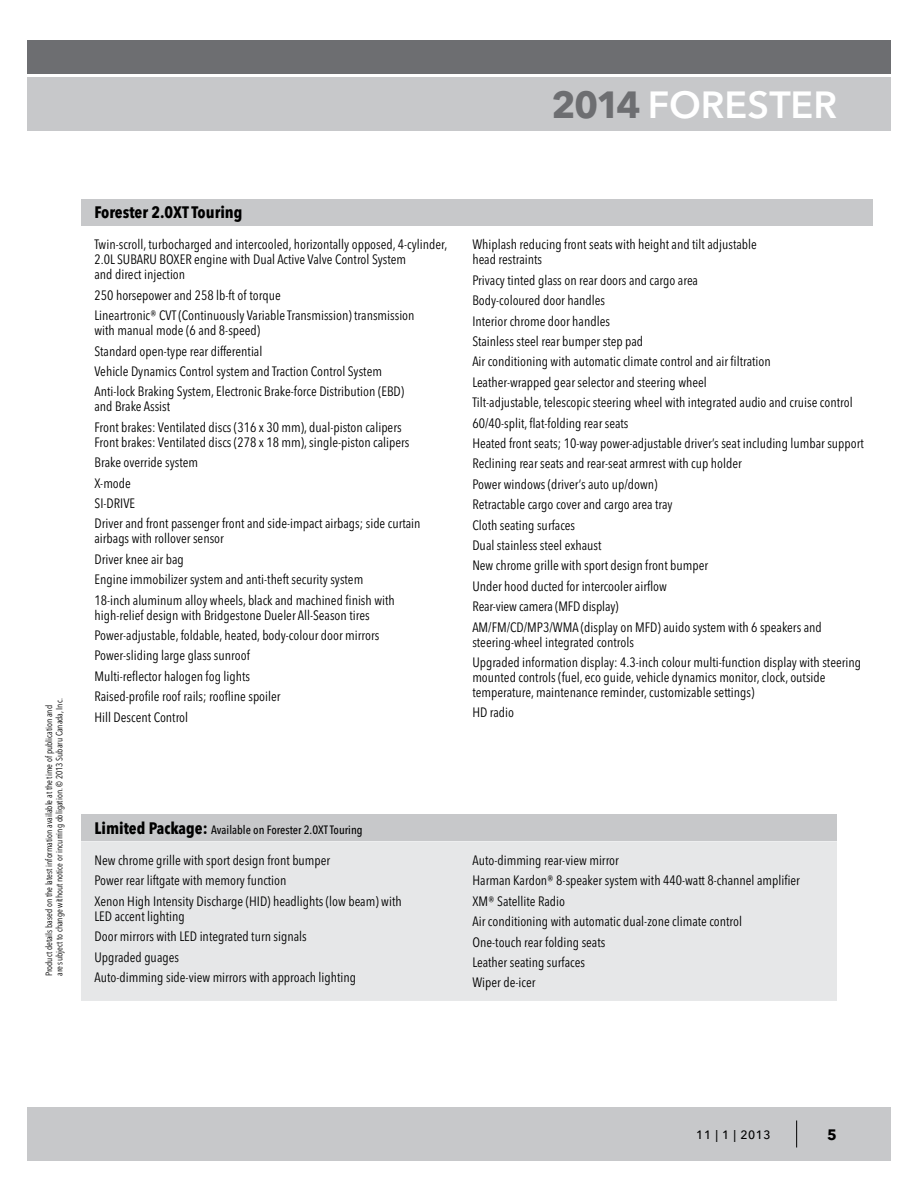
<style>
.page{position:relative;width:918px;height:1188px;background:#fff}
.page>*{position:absolute;margin:0;border:0;box-sizing:border-box;transform-origin:0 0}
.t1{font:600 37.5px "Avenir Next LT Pro";color:#fff}
.t2{font:700 condensed 16.5px "Avenir Next LT Pro";color:#000}
.t3{font:700 15px "Avenir Next LT Pro";color:#000}
.t4{font:condensed 13.5px/20.4px "Avenir Next LT Pro";color:#000}
.t5{font:500 condensed 12px "Avenir Next LT Pro";color:#000}
.t6{font:500 12px "Avenir Next LT Pro";letter-spacing:.05em;color:#000}
.t7{font:condensed 9px/10.5px "Avenir Next LT Pro";color:#000}
.s1{font-weight:700;color:#6d6e71}
.s2{font-weight:700;font-size:16.5px}
</style>
<div class="page">
<div style="left:27px;top:40px;width:864px;height:34px;background:#6d6e71"></div>
<div style="left:27px;top:77px;width:864px;height:54px;background:#c7c8ca"></div>
<div style="left:27px;top:1107px;width:864px;height:54px;background:#c7c8ca"></div>
<svg style="left:796px;top:1120px;width:1px;height:28px"></svg>
<div style="left:81px;top:199px;width:791px;height:27px;background:#c7c8ca"></div>
<div style="left:81px;top:814px;width:756px;height:27px;background:#c7c8ca"></div>
<div style="left:81px;top:841px;width:756px;height:160px;background:#e6e7e8"></div>
<h1 class="t1" style="left:552px;top:82px;width:287px"><span class="s1">2014</span> FORESTER</h1>
<p class="t7" style="left:44px;top:976px;width:279px;rotate:-90deg">Product details based on the latest information available at the time of publication and are subject to change without notice or incurring obligation. © 2013 Subaru Canada, Inc.</p>
<p class="t2" style="left:94px;top:203px;width:150px">Forester 2.0XT Touring</p>
<p class="t4" style="left:94px;top:237px;width:354px;line-height:15px">Twin-scroll, turbocharged and intercooled, horizontally opposed, 4-cylinder,<br>2.0L SUBARU BOXER engine with Dual Active Valve Control System<br>and direct injection</p>
<p class="t4" style="left:94px;top:285px;width:322px">250 horsepower and 258 lb-ft of torque<br>Lineartronic® CVT (Continuously Variable Transmission) transmission</p>
<p class="t4" style="left:94px;top:320px;width:311px">with manual mode (6 and 8-speed)<br>Standard open-type rear differential<br>Vehicle Dynamics Control system and Traction Control System Anti-lock Braking System, Electronic Brake-force Distribution (EBD)</p>
<p class="t4" style="left:94px;top:396px;width:309px">and Brake Assist<br>Front brakes: Ventilated discs (316 x 30 mm), dual-piston calipers</p>
<p class="t4" style="left:94px;top:432px;width:328px">Front brakes: Ventilated discs (278 x 18 mm), single-piston calipers Brake override system<br>X-mode<br>SI-DRIVE<br>Driver and front passenger front and side-impact airbags; side curtain</p>
<p class="t4" style="left:94px;top:528px;width:302px">airbags with rollover sensor<br>Driver knee air bag<br>Engine immobilizer system and anti-theft security system 18-inch aluminum alloy wheels, black and machined finish with</p>
<p class="t4" style="left:94px;top:605px;width:286px">high-relief design with Bridgestone Dueler All-Season tires Power-adjustable, foldable, heated, body-colour door mirrors Power-sliding large glass sunroof<br>Multi-reflector halogen fog lights<br>Raised-profile roof rails; roofline spoiler<br>Hill Descent Control</p>
<p class="t4" style="left:472px;top:237px;width:286px;line-height:15px">Whiplash reducing front seats with height and tilt adjustable head restraints</p>
<p class="t4" style="left:472px;top:270px;width:393px">Privacy tinted glass on rear doors and cargo area<br>Body-coloured door handles<br>Interior chrome door handles<br>Stainless steel rear bumper step pad<br>Air conditioning with automatic climate control and air filtration<br>Leather-wrapped gear selector and steering wheel<br>Tilt-adjustable, telescopic steering wheel with integrated audio and cruise control 60/40-split, flat-folding rear seats<br>Heated front seats; 10-way power-adjustable driver’s seat including lumbar support Reclining rear seats and rear-seat armrest with cup holder<br>Power windows (driver’s auto up/down)<br>Retractable cargo cover and cargo area tray<br>Cloth seating surfaces<br>Dual stainless steel exhaust<br>New chrome grille with sport design front bumper<br>Under hood ducted for intercooler airflow<br>Rear-view camera (MFD display)<br>AM/FM/CD/MP3/WMA (display on MFD) auido system with 6 speakers and</p>
<p class="t4" style="left:472px;top:632px;width:390px">steering-wheel integrated controls<br>Upgraded information display: 4.3-inch colour multi-function display with steering</p>
<p class="t4" style="left:472px;top:670px;width:355px;line-height:15px">mounted controls (fuel, eco guide, vehicle dynamics monitor, clock, outside temperature, maintenance reminder, customizable settings)</p>
<p class="t4" style="left:472px;top:702px;width:43px">HD radio</p>
<p class="t5" style="left:94px;top:823px;width:270px"><span class="s2">Limited Package:</span> Available on Forester 2.0XT Touring</p>
<p class="t4" style="left:94px;top:850px;width:309px">New chrome grille with sport design front bumper<br>Power rear liftgate with memory function<br>Xenon High Intensity Discharge (HID) headlights (low beam) with</p>
<p class="t4" style="left:94px;top:906px;width:263px">LED accent lighting<br>Door mirrors with LED integrated turn signals Upgraded guages<br>Auto-dimming side-view mirrors with approach lighting</p>
<p class="t4" style="left:472px;top:850px;width:329px">Auto-dimming rear-view mirror<br>Harman Kardon® 8-speaker system with 440-watt 8-channel amplifier XM® Satellite Radio<br>Air conditioning with automatic dual-zone climate control<br>One-touch rear folding seats<br>Leather seating surfaces<br>Wiper de-icer</p>
<p class="t6" style="left:696px;top:1127px;width:76px">11 | 1 | 2013</p>
<p class="t3" style="left:827px;top:1125px;width:11px">5</p>
</div>
